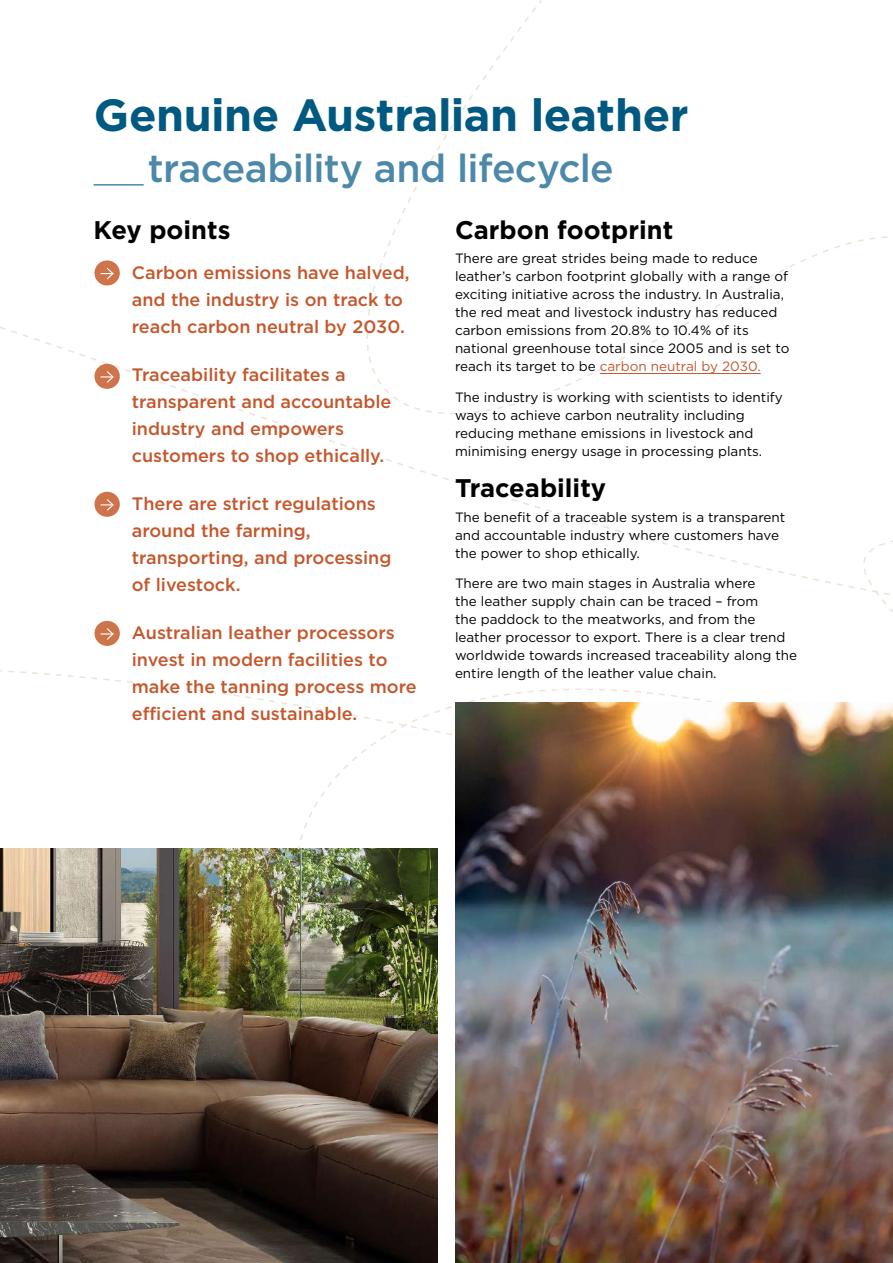
<style>
.page{position:relative;width:893px;height:1263px;background:#fff}
.page>*{position:absolute;margin:0;border:0;box-sizing:border-box;transform-origin:0 0}
.t1{font:700 45px "Gotham HTF";letter-spacing:-.015em;color:#005981}
.t2{font:500 39px "Gotham HTF";letter-spacing:-.015em;color:#4c88aa}
.t3{font:700 25.5px "Gotham HTF";color:#000}
.t4{font:500 18px/27px "Gotham HTF";color:#c4572c}
.t5{font:13.5px/18px "Gotham HTF";color:#000}
.s1{color:#c4572c}
</style>
<div class="page">
<img style="left:0;top:848px;width:438px;height:415px">
<hr style="left:600px;top:373px;width:161px;height:1px;background:#c4572c">
<div style="left:94px;top:260px;width:26px;height:25px;background:#ce744a;border-radius:50%"></div>
<div style="left:94px;top:364px;width:26px;height:25px;background:#ce744a;border-radius:50%"></div>
<div style="left:94px;top:492px;width:26px;height:25px;background:#ce744a;border-radius:50%"></div>
<div style="left:94px;top:621px;width:26px;height:25px;background:#ce744a;border-radius:50%"></div>
<hr style="left:94px;top:184px;width:50px;height:2px;background:#4c88aa">
<svg style="left:101px;top:268px;width:13px;height:12px"></svg>
<svg style="left:101px;top:371px;width:13px;height:12px"></svg>
<svg style="left:101px;top:499px;width:13px;height:12px"></svg>
<svg style="left:0;top:626px;width:216px;height:68px"></svg>
<img style="left:455px;top:702px;width:438px;height:561px">
<h1 class="t1" style="left:94px;top:89px;width:596px">Genuine Australian leather</h1>
<h2 class="t2" style="left:148px;top:146px;width:467px">traceability and lifecycle</h2>
<h3 class="t3" style="left:94px;top:215px;width:138px">Key points</h3>
<h3 class="t4" style="left:132px;top:258px;width:279px">Carbon emissions have halved, and the industry is on track to reach carbon neutral by 2030.</h3>
<h3 class="t4" style="left:132px;top:361px;width:261px">Traceability facilitates a transparent and accountable industry and empowers customers to shop ethically.</h3>
<h3 class="t4" style="left:132px;top:490px;width:261px">There are strict regulations around the farming, transporting, and processing of livestock.</h3>
<h3 class="t4" style="left:132px;top:619px;width:286px">Australian leather processors invest in modern facilities to make the tanning process more efficient and sustainable.</h3>
<h3 class="t3" style="left:455px;top:215px;width:220px">Carbon footprint</h3>
<p class="t5" style="left:455px;top:249px;width:336px">There are great strides being made to reduce leather’s carbon footprint globally with a range of exciting initiative across the industry. In Australia, the red meat and livestock industry has reduced carbon emissions from 20.8% to 10.4% of its national greenhouse total since 2005 and is set to reach its target to be <span class="s1">carbon neutral by 2030.</span></p>
<p class="t5" style="left:455px;top:388px;width:329px">The industry is working with scientists to identify ways to achieve carbon neutrality including reducing methane emissions in livestock and minimising energy usage in processing plants.</p>
<h3 class="t3" style="left:455px;top:473px;width:153px">Traceability</h3>
<p class="t5" style="left:455px;top:508px;width:332px">The benefit of a traceable system is a transparent and accountable industry where customers have the power to shop ethically.</p>
<p class="t5" style="left:455px;top:574px;width:344px">There are two main stages in Australia where<br>the leather supply chain can be traced – from<br>the paddock to the meatworks, and from the leather processor to export. There is a clear trend worldwide towards increased traceability along the entire length of the leather value chain.</p>
</div>
